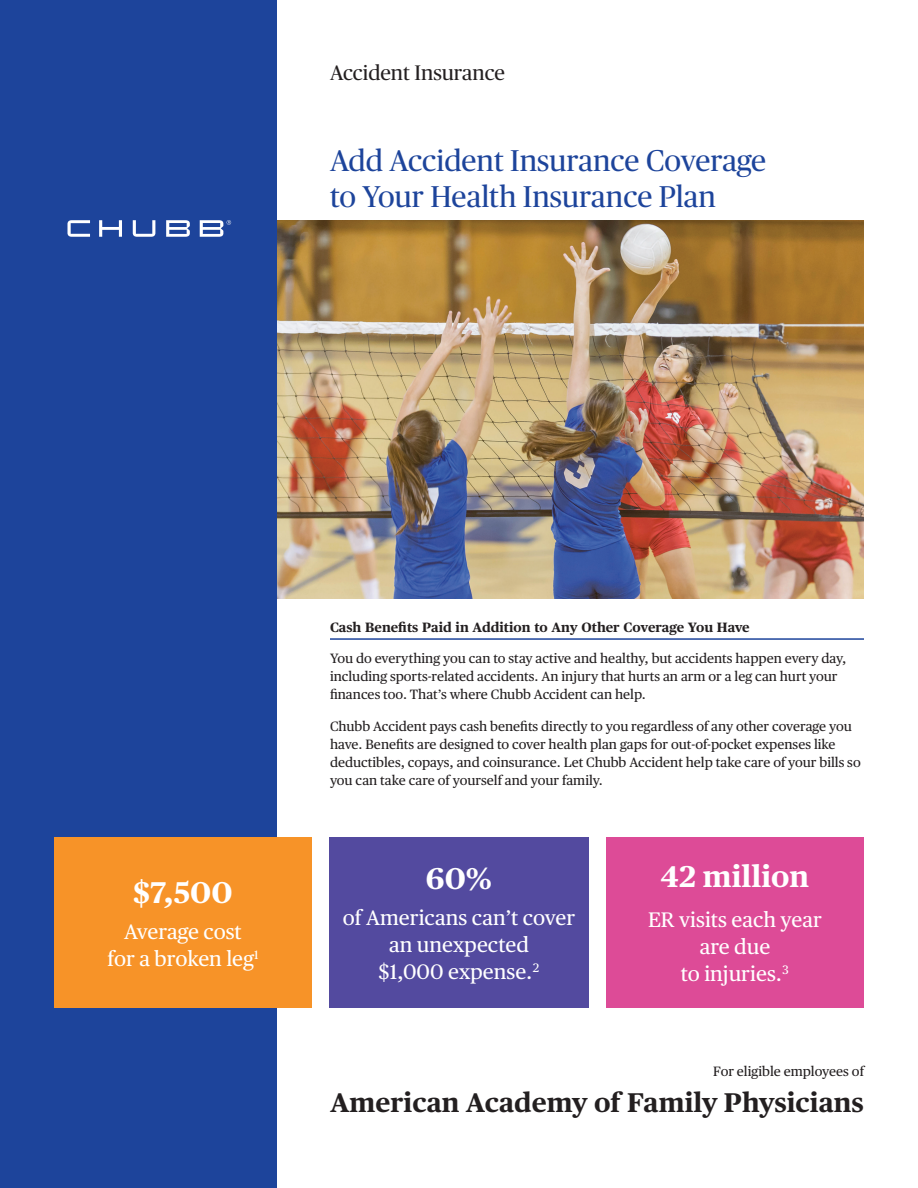
<style>
.page{position:relative;width:918px;height:1188px;background:#fff}
.page>*{position:absolute;margin:0;border:0;box-sizing:border-box;transform-origin:0 0}
.t1{font:30px/36px "Chubb Publico";color:#1d449b}
.t2{font:700 30px "Chubb Publico Text";color:#fff}
.t3{font:700 27px "Chubb Publico Text";color:#231f20}
.t4{font:21px/27px "Chubb Publico Text";color:#fff;text-align:center}
.t5{font:21px "Chubb Publico";color:#231f20}
.t6{font:13.5px/18px "Chubb Publico Text";color:#231f20}
.t7{font:700 13.5px "Chubb Publico Text";color:#231f20}
</style>
<div class="page">
<img style="left:276px;top:220px;width:588px;height:378px">
<hr style="left:330px;top:638px;width:534px;height:2px;background:#1d449b">
<div style="left:0;top:0;width:276px;height:1188px;background:#1d449b"></div>
<svg style="left:68px;top:220px;width:163px;height:17px"></svg>
<div style="left:54px;top:837px;width:258px;height:171px;background:#f79328"></div>
<div style="left:329px;top:837px;width:260px;height:171px;background:#534a9f"></div>
<div style="left:606px;top:837px;width:258px;height:171px;background:#dd4b97"></div>
<p class="t5" style="left:330px;top:58px;width:177px">Accident Insurance</p>
<p class="t1" style="left:330px;top:141px;width:438px">Add Accident Insurance Coverage to Your Health Insurance Plan</p>
<p class="t2" style="left:133px;top:869px;width:101px">$7,500</p>
<p class="t4" style="left:107px;top:917px;width:153px">Average cost<br>for a broken leg<sup>1</sup></p>
<p class="t7" style="left:330px;top:616px;width:421px">Cash Benefits Paid in Addition to Any Other Coverage You Have</p>
<p class="t6" style="left:330px;top:649px;width:518px">You do everything you can to stay active and healthy, but accidents happen every day, including sports-related accidents. An injury that hurts an arm or a leg can hurt your finances too. That’s where Chubb Accident can help.</p>
<p class="t6" style="left:330px;top:716px;width:532px">Chubb Accident pays cash benefits directly to you regardless of any other coverage you have. Benefits are designed to cover health plan gaps for out-of-pocket expenses like deductibles, copays, and coinsurance. Let Chubb Accident help take care of your bills so you can take care of yourself and your family.</p>
<p class="t2" style="left:426px;top:855px;width:68px">60%</p>
<p class="t4" style="left:343px;top:903px;width:234px">of Americans can’t cover an unexpected<br>$1,000 expense.<sup>2</sup></p>
<p class="t2" style="left:661px;top:853px;width:150px">42 million</p>
<p class="t4" style="left:648px;top:905px;width:175px">ER visits each year are due<br>to injuries.<sup>3</sup></p>
<p class="t6" style="left:713px;top:1062px;width:152px">For eligible employees of</p>
<p class="t3" style="left:330px;top:1082px;width:536px">American Academy of Family Physicians</p>
</div>
